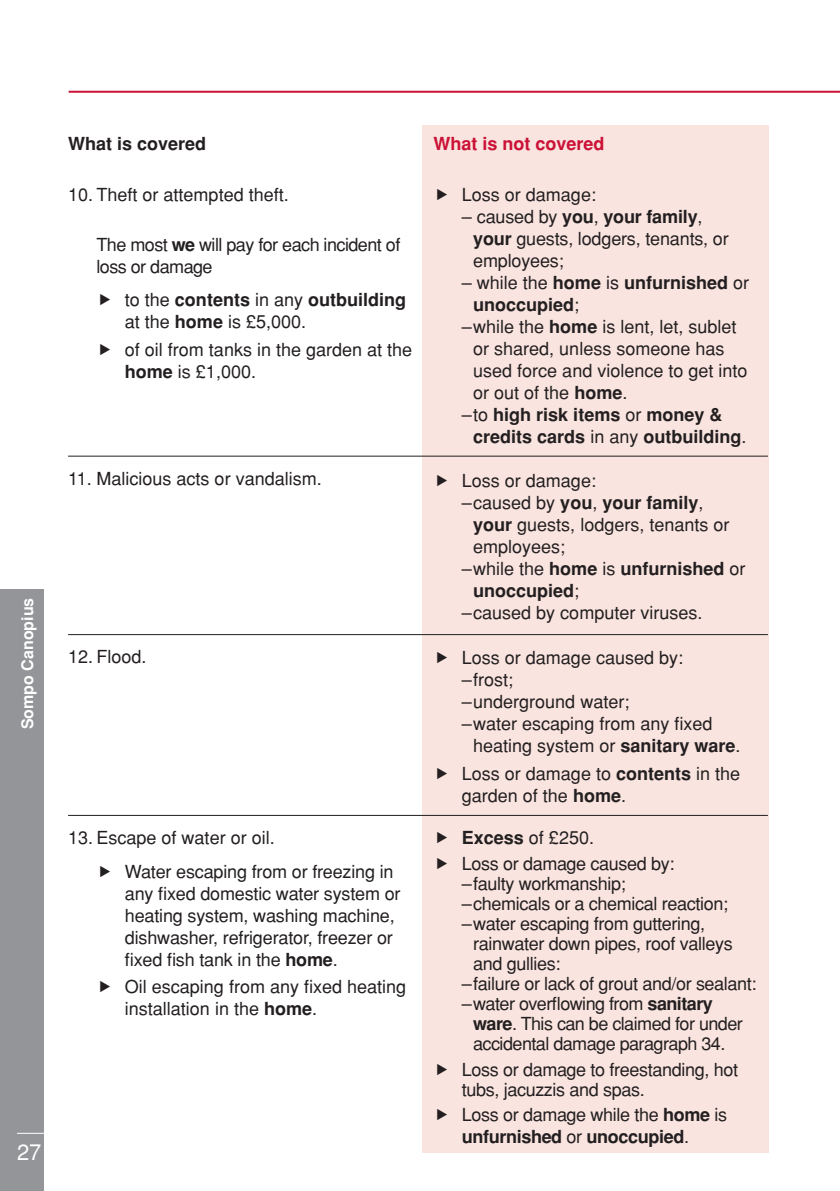
<style>
.page{position:relative;width:840px;height:1191px;background:#fff}
.page>*{position:absolute;margin:0;border:0;box-sizing:border-box;transform-origin:0 0}
.t1{font:22px "Helvetica";color:#fff}
.t2{font:18px/22px "Helvetica";letter-spacing:-.01em;color:#231f20}
.t3{font:700 18px "Helvetica";color:#231f20}
.t4{font:18px/22px "Helvetica";letter-spacing:-.03em;color:#231f20}
.t5{font:700 18px "Helvetica";color:#cb1136}
.t6{font:700 16px "Helvetica";color:#fff}
.s1{font-weight:700}
.s2{font-weight:400}
</style>
<div class="page">
<div style="left:0;top:589px;width:44px;height:602px;background:#939598"></div>
<div style="left:422px;top:125px;width:345px;height:1027px;background:#f9e4df"></div>
<hr style="left:68px;top:455px;width:699px;height:1px;background:#231f20">
<hr style="left:68px;top:634px;width:699px;height:1px;background:#231f20">
<hr style="left:68px;top:815px;width:699px;height:1px;background:#231f20">
<svg style="left:17px;top:1132px;width:27px;height:1px"></svg>
<hr style="left:69px;top:91px;width:770px;height:2px;background:#cb1136">
<p class="t6" style="left:18px;top:729px;width:133px;rotate:-90deg">Sompo Canopius</p>
<p class="t1" style="left:17px;top:1139px;width:26px">27</p>
<p class="t3" style="left:68px;top:133px;width:140px">What is covered</p>
<p class="t2" style="left:68px;top:183px;width:222px">10. Theft or attempted theft.</p>
<p class="t4" style="left:96px;top:233px;width:305px">The most <span class="s1">we</span> will pay for each incident of loss or damage</p>
<p class="t2" style="left:125px;top:289px;width:283px">to the <span class="s1">contents</span> in any <span class="s1">outbuilding </span>at the <span class="s1">home</span> is £5,000.</p>
<p class="t2" style="left:125px;top:338px;width:289px">of oil from tanks in the garden at the <span class="s1">home</span> is £1,000.</p>
<p class="t2" style="left:68px;top:467px;width:255px">11. Malicious acts or vandalism.</p>
<p class="t2" style="left:68px;top:646px;width:80px">12. Flood.</p>
<p class="t2" style="left:125px;top:821px;width:270px;line-height:33.4px;text-indent:-57px">13. Escape of water or oil.<br>Water escaping from or freezing in</p>
<p class="t2" style="left:125px;top:882px;width:277px">any fixed domestic water system or heating system, washing machine, dishwasher, refrigerator, freezer or fixed fish tank in the <span class="s1">home</span>.</p>
<p class="t2" style="left:125px;top:975px;width:283px">Oil escaping from any fixed heating installation in the <span class="s1">home</span>.</p>
<p class="t5" style="left:433px;top:133px;width:173px">What is not covered</p>
<p class="t2" style="left:461px;top:183px;width:136px">Loss or damage:</p>
<p class="t2" style="left:473px;top:205px;width:257px;text-indent:-11px">– caused by <span class="s1">you</span>, <span class="s1">your family</span>, <span class="s1">your</span> guests, lodgers, tenants, or employees;</p>
<p class="t3" style="left:461px;top:272px;width:289px"><span class="s2">– while the</span> home <span class="s2">is</span> unfurnished <span class="s2">or</span></p>
<p class="t3" style="left:473px;top:294px;width:108px">unoccupied<span class="s2">;</span></p>
<p class="t2" style="left:461px;top:315px;width:276px">–while the <span class="s1">home</span> is lent, let, sublet</p>
<p class="t2" style="left:473px;top:337px;width:253px">or shared, unless someone has</p>
<p class="t2" style="left:473px;top:359px;width:276px">used force and violence to get into</p>
<p class="t2" style="left:473px;top:381px;width:156px">or out of the <span class="s1">home</span>.</p>
<p class="t3" style="left:461px;top:404px;width:262px"><span class="s2">–to</span> high risk items <span class="s2">or</span> money &amp;</p>
<p class="t3" style="left:473px;top:426px;width:275px">credits cards <span class="s2">in any</span> outbuilding<span class="s2">.</span></p>
<p class="t2" style="left:461px;top:470px;width:136px">Loss or damage:</p>
<p class="t3" style="left:461px;top:492px;width:243px"><span class="s2">–caused by</span> you<span class="s2">,</span> your family<span class="s2">,</span></p>
<p class="t2" style="left:473px;top:514px;width:258px"><span class="s1">your</span> guests, lodgers, tenants or</p>
<p class="t2" style="left:473px;top:536px;width:94px">employees;</p>
<p class="t3" style="left:461px;top:558px;width:285px"><span class="s2">–while the</span> home <span class="s2">is</span> unfurnished <span class="s2">or</span></p>
<p class="t3" style="left:473px;top:580px;width:108px">unoccupied<span class="s2">;</span></p>
<p class="t2" style="left:461px;top:602px;width:242px">–caused by computer viruses.</p>
<p class="t2" style="left:461px;top:646px;width:223px">Loss or damage caused by:</p>
<p class="t2" style="left:461px;top:668px;width:53px">–frost;</p>
<p class="t2" style="left:461px;top:690px;width:169px">–underground water;</p>
<p class="t2" style="left:461px;top:712px;width:252px">–water escaping from any fixed</p>
<p class="t2" style="left:473px;top:734px;width:269px">heating system or <span class="s1">sanitary ware</span>.</p>
<p class="t2" style="left:461px;top:762px;width:280px">Loss or damage to <span class="s1">contents</span> in the garden of the <span class="s1">home</span>.</p>
<p class="t2" style="left:461px;top:825px;width:214px;line-height:25.6px"><span class="s1">Excess</span> of £250.<br>Loss or damage caused by:</p>
<p class="t2" style="left:461px;top:873px;width:267px;line-height:20px">–faulty workmanship;<br>–chemicals or a chemical reaction; –water escaping from guttering,</p>
<p class="t2" style="left:473px;top:932px;width:261px">rainwater down pipes, roof valleys</p>
<p class="t2" style="left:473px;top:952px;width:89px">and gullies:</p>
<p class="t2" style="left:461px;top:972px;width:296px">–failure or lack of grout and/or sealant:</p>
<p class="t4" style="left:461px;top:992px;width:252px">–water overflowing from <span class="s1">sanitary</span></p>
<p class="t4" style="left:473px;top:1012px;width:271px"><span class="s1">ware</span>. This can be claimed for under</p>
<p class="t4" style="left:473px;top:1032px;width:253px">accidental damage paragraph 34.</p>
<p class="t2" style="left:461px;top:1059px;width:277px;line-height:20px">Loss or damage to freestanding, hot tubs, jacuzzis and spas.</p>
<p class="t2" style="left:461px;top:1104px;width:266px">Loss or damage while the <span class="s1">home</span> is <span class="s1">unfurnished</span> or <span class="s1">unoccupied</span>.</p>
</div>
